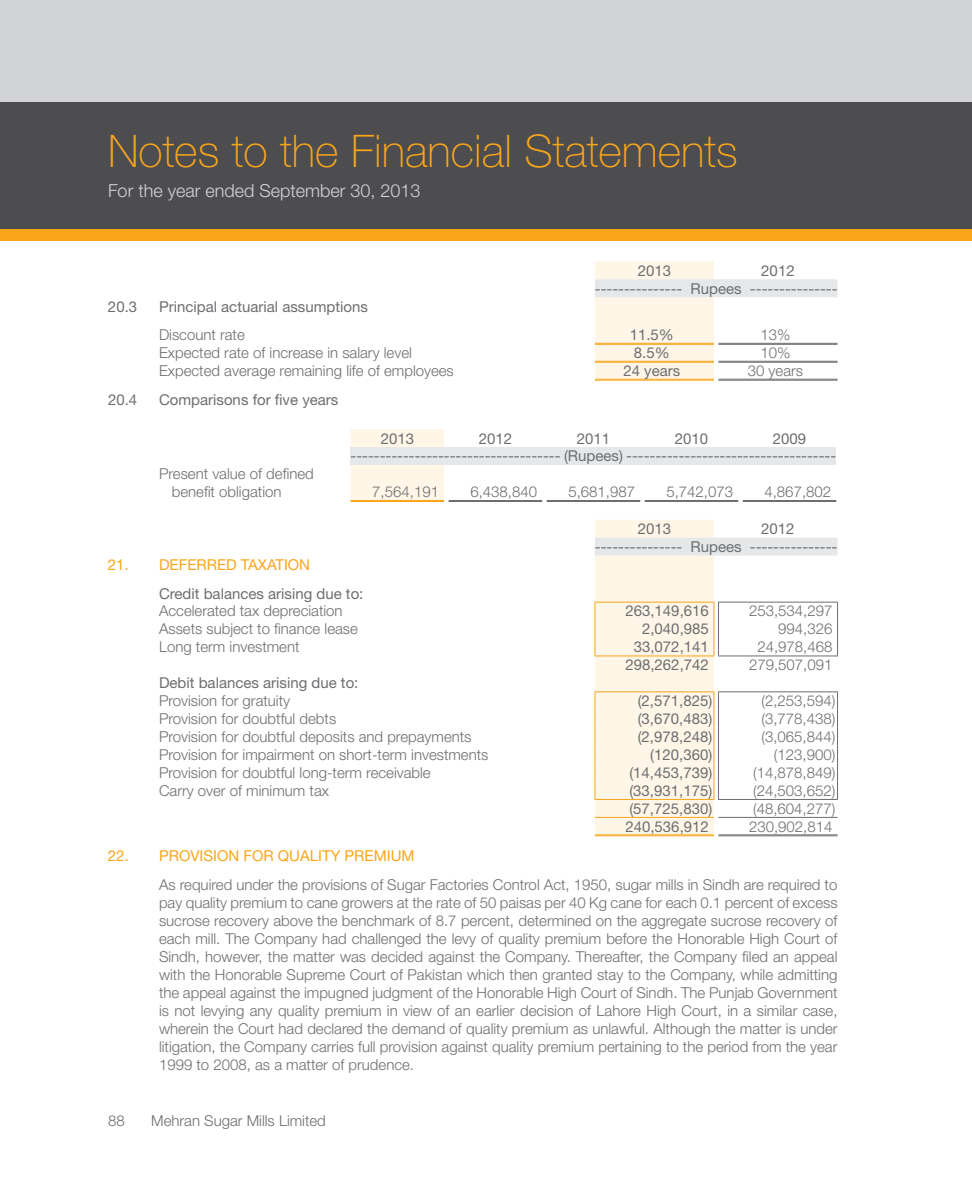
<style>
.page{position:relative;width:972px;height:1188px;background:#fff}
.page>*{position:absolute;margin:0;border:0;box-sizing:border-box;transform-origin:0 0}
.t1{font:100 45px "Helvetica Neue LT Std";color:#faa61a}
.t2{font:300 18px "Helvetica Neue LT Std";color:#d1d3d4}
.t3{font:300 15px/18px "Helvetica Neue LT Std";color:#6d6e71}
.t4{font:15px/18px "Helvetica Neue LT Std";color:#6d6e71}
.s1{font-weight:300}
.s2{color:#faa61a}
.s3{font-weight:400;color:#faa61a}
</style>
<div class="page">
<div style="left:0;top:0;width:972px;height:103px;background:#d1d3d4"></div>
<div style="left:0;top:103px;width:972px;height:126px;background:#4d4d4f"></div>
<div style="left:0;top:229px;width:972px;height:11px;background:#faa61a"></div>
<div style="left:595px;top:261px;width:119px;height:574px;background:#fff6e8"></div>
<svg style="left:595px;top:279px;width:243px;height:277px"></svg>
<hr style="left:595px;top:343px;width:119px;height:1px;background:#faa61a">
<hr style="left:595px;top:344px;width:119px;height:1px;background:#faa61a">
<hr style="left:595px;top:361px;width:119px;height:1px;background:#faa61a">
<hr style="left:595px;top:362px;width:119px;height:1px;background:#faa61a">
<hr style="left:595px;top:379px;width:119px;height:1px;background:#faa61a">
<hr style="left:595px;top:380px;width:119px;height:1px;background:#faa61a">
<hr style="left:718px;top:343px;width:120px;height:1px;background:#6d6e71">
<hr style="left:718px;top:344px;width:120px;height:1px;background:#6d6e71">
<hr style="left:718px;top:361px;width:120px;height:1px;background:#6d6e71">
<hr style="left:718px;top:362px;width:120px;height:1px;background:#6d6e71">
<hr style="left:718px;top:379px;width:120px;height:1px;background:#6d6e71">
<hr style="left:718px;top:380px;width:120px;height:1px;background:#6d6e71">
<hr style="left:595px;top:602px;width:119px;height:1px;background:#faa61a">
<svg style="left:595px;top:603px;width:1px;height:53px"></svg>
<hr style="left:595px;top:656px;width:119px;height:1px;background:#faa61a">
<hr style="left:718px;top:602px;width:120px;height:1px;background:#6d6e71">
<svg style="left:714px;top:603px;width:5px;height:53px"></svg>
<svg style="left:837px;top:603px;width:1px;height:53px"></svg>
<hr style="left:718px;top:656px;width:120px;height:1px;background:#6d6e71">
<hr style="left:595px;top:691px;width:119px;height:1px;background:#faa61a">
<svg style="left:595px;top:692px;width:1px;height:107px"></svg>
<hr style="left:595px;top:799px;width:119px;height:1px;background:#faa61a">
<hr style="left:718px;top:691px;width:120px;height:1px;background:#6d6e71">
<svg style="left:714px;top:692px;width:5px;height:107px"></svg>
<svg style="left:837px;top:692px;width:1px;height:107px"></svg>
<hr style="left:718px;top:799px;width:120px;height:1px;background:#6d6e71">
<hr style="left:595px;top:817px;width:119px;height:1px;background:#faa61a">
<hr style="left:595px;top:835px;width:119px;height:1px;background:#faa61a">
<hr style="left:595px;top:836px;width:119px;height:1px;background:#faa61a">
<hr style="left:718px;top:817px;width:120px;height:1px;background:#6d6e71">
<hr style="left:718px;top:835px;width:120px;height:1px;background:#6d6e71">
<hr style="left:718px;top:836px;width:120px;height:1px;background:#6d6e71">
<div style="left:351px;top:429px;width:93px;height:71px;background:#fff6e8"></div>
<div style="left:351px;top:447px;width:485px;height:18px;background:#e6e7e8"></div>
<hr style="left:351px;top:500px;width:93px;height:1px;background:#faa61a">
<hr style="left:351px;top:501px;width:93px;height:1px;background:#faa61a">
<hr style="left:449px;top:500px;width:93px;height:1px;background:#6d6e71">
<hr style="left:449px;top:501px;width:93px;height:1px;background:#6d6e71">
<hr style="left:547px;top:500px;width:93px;height:1px;background:#6d6e71">
<hr style="left:547px;top:501px;width:93px;height:1px;background:#6d6e71">
<hr style="left:645px;top:500px;width:93px;height:1px;background:#6d6e71">
<hr style="left:645px;top:501px;width:93px;height:1px;background:#6d6e71">
<hr style="left:743px;top:500px;width:93px;height:1px;background:#6d6e71">
<hr style="left:743px;top:501px;width:93px;height:1px;background:#6d6e71">
<p class="t1" style="left:108px;top:125px;width:631px">Notes to the Financial Statements</p>
<p class="t2" style="left:108px;top:180px;width:314px">For the year ended September 30, 2013</p>
<p class="t4" style="left:108px;top:297px;width:31px">20.3</p>
<p class="t4" style="left:159px;top:292px;width:210px;line-height:28.7px">Principal actuarial assumptions<br><span class="s1">Discount rate</span></p>
<p class="t4" style="left:595px;top:261px;width:244px;text-indent:166px">2012 --------------- Rupees ---------------</p>
<p class="t4" style="left:638px;top:261px;width:35px">2013</p>
<p class="t4" style="left:630px;top:326px;width:46px">11.5%</p>
<p class="t3" style="left:760px;top:326px;width:32px">13%</p>
<p class="t3" style="left:159px;top:344px;width:254px">Expected rate of increase in salary level</p>
<p class="t4" style="left:634px;top:344px;width:37px">8.5%</p>
<p class="t3" style="left:760px;top:344px;width:32px">10%</p>
<p class="t3" style="left:159px;top:361px;width:296px">Expected average remaining life of employees</p>
<p class="t4" style="left:623px;top:362px;width:58px">24 years</p>
<p class="t3" style="left:748px;top:361px;width:57px">30 years</p>
<p class="t4" style="left:108px;top:391px;width:31px">20.4</p>
<p class="t4" style="left:159px;top:391px;width:181px">Comparisons for five years</p>
<p class="t3" style="left:172px;top:465px;width:144px;text-indent:-13px">Present value of defined benefit obligation</p>
<p class="t4" style="left:351px;top:429px;width:487px;text-indent:422px">2009 ------------------------------------ (Rupees) ------------------------------------</p>
<p class="t4" style="left:381px;top:429px;width:35px">2013</p>
<p class="t4" style="left:479px;top:429px;width:35px">2012</p>
<p class="t4" style="left:577px;top:429px;width:35px">2011</p>
<p class="t4" style="left:675px;top:429px;width:35px">2010</p>
<p class="t3" style="left:372px;top:483px;width:68px">7,564,191</p>
<p class="t3" style="left:470px;top:483px;width:68px">6,438,840</p>
<p class="t3" style="left:568px;top:483px;width:68px">5,681,987</p>
<p class="t3" style="left:666px;top:483px;width:68px">5,742,073</p>
<p class="t3" style="left:764px;top:483px;width:68px">4,867,802</p>
<p class="t4" style="left:638px;top:519px;width:35px">2013</p>
<p class="t4" style="left:595px;top:519px;width:244px;text-indent:166px">2012 --------------- Rupees ---------------</p>
<p class="t4" style="left:159px;top:550px;width:206px;line-height:28.7px;text-indent:-51px"><span class="s2">21. DEFERRED TAXATION<br></span>Credit balances arising due to:</p>
<p class="t3" style="left:159px;top:602px;width:185px">Accelerated tax depreciation</p>
<p class="t4" style="left:625px;top:602px;width:85px">263,149,616</p>
<p class="t3" style="left:749px;top:602px;width:85px">253,534,297</p>
<p class="t3" style="left:159px;top:620px;width:200px">Assets subject to finance lease</p>
<p class="t4" style="left:642px;top:620px;width:68px">2,040,985</p>
<p class="t3" style="left:778px;top:620px;width:56px">994,326</p>
<p class="t3" style="left:159px;top:638px;width:142px">Long term investment</p>
<p class="t4" style="left:634px;top:638px;width:77px">33,072,141</p>
<p class="t3" style="left:757px;top:638px;width:77px">24,978,468</p>
<p class="t4" style="left:625px;top:656px;width:85px">298,262,742</p>
<p class="t3" style="left:749px;top:656px;width:85px">279,507,091</p>
<p class="t4" style="left:159px;top:674px;width:201px">Debit balances arising due to:<br><span class="s1">Provision for gratuity</span></p>
<p class="t4" style="left:638px;top:692px;width:76px">(2,571,825)</p>
<p class="t3" style="left:761px;top:692px;width:75px">(2,253,594)</p>
<p class="t3" style="left:159px;top:709px;width:179px">Provision for doubtful debts</p>
<p class="t4" style="left:638px;top:710px;width:76px">(3,670,483)</p>
<p class="t3" style="left:761px;top:709px;width:75px">(3,778,438)</p>
<p class="t3" style="left:159px;top:727px;width:314px">Provision for doubtful deposits and prepayments</p>
<p class="t4" style="left:638px;top:728px;width:76px">(2,978,248)</p>
<p class="t3" style="left:761px;top:727px;width:75px">(3,065,844)</p>
<p class="t3" style="left:159px;top:745px;width:331px">Provision for impairment on short-term investments</p>
<p class="t4" style="left:650px;top:745px;width:63px">(120,360)</p>
<p class="t3" style="left:774px;top:745px;width:63px">(123,900)</p>
<p class="t3" style="left:159px;top:763px;width:273px">Provision for doubtful long-term receivable</p>
<p class="t4" style="left:629px;top:763px;width:84px">(14,453,739)</p>
<p class="t3" style="left:753px;top:763px;width:84px">(14,878,849)</p>
<p class="t3" style="left:159px;top:781px;width:172px">Carry over of minimum tax</p>
<p class="t4" style="left:629px;top:781px;width:84px">(33,931,175)</p>
<p class="t3" style="left:753px;top:781px;width:84px">(24,503,652)</p>
<p class="t4" style="left:629px;top:799px;width:84px">(57,725,830)</p>
<p class="t3" style="left:753px;top:799px;width:84px">(48,604,277)</p>
<p class="t4" style="left:625px;top:817px;width:85px">240,536,912</p>
<p class="t3" style="left:749px;top:817px;width:85px">230,902,814</p>
<p class="t3" style="left:159px;top:841px;width:680px;line-height:28.7px;text-indent:-51px"><span class="s3">22. PROVISION FOR QUALITY PREMIUM<br></span>As required under the provisions of Sugar Factories Control Act, 1950, sugar mills in Sindh are required to</p>
<p class="t3" style="left:159px;top:893px;width:680px;text-align:justify">pay quality premium to cane growers at the rate of 50 paisas per 40 Kg cane for each 0.1 percent of excess sucrose recovery above the benchmark of 8.7 percent, determined on the aggregate sucrose recovery of each mill. The Company had challenged the levy of quality premium before the Honorable High Court of Sindh, however, the matter was decided against the Company. Thereafter, the Company filed an appeal with the Honorable Supreme Court of Pakistan which then granted stay to the Company, while admitting the appeal against the impugned judgment of the Honorable High Court of Sindh. The Punjab Government is not levying any quality premium in view of an earlier decision of Lahore High Court, in a similar case, wherein the Court had declared the demand of quality premium as unlawful. Although the matter is under litigation, the Company carries full provision against quality premium pertaining to the period from the year 1999 to 2008, as a matter of prudence.</p>
<p class="t3" style="left:108px;top:1111px;width:18px">88</p>
<p class="t3" style="left:151px;top:1111px;width:176px">Mehran Sugar Mills Limited</p>
</div>
